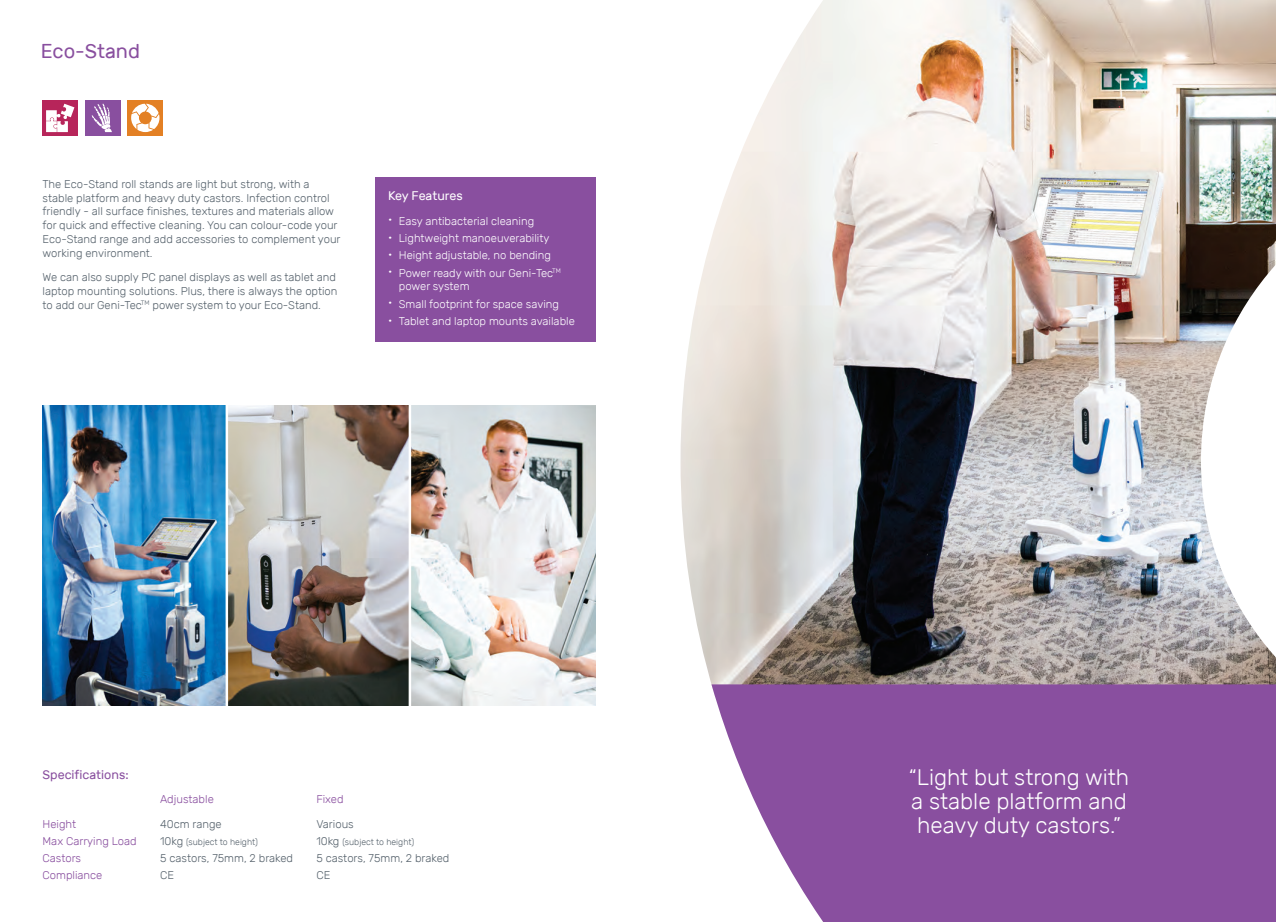
<style>
.page{position:relative;width:1276px;height:922px;background:#fff}
.page>*{position:absolute;margin:0;border:0;box-sizing:border-box;transform-origin:0 0}
.t1{font:300 22.5px/23.8px "Rubik";color:#fff;text-align:justify}
.t2{font:20px "Rubik";color:#894f9f}
.t3{font:12.5px "Rubik";color:#894f9f}
.t4{font:12.5px "Rubik";letter-spacing:-.005em;color:#fff}
.t5{font:300 11.25px/13.8px "Rubik";color:#56626c}
.t6{font:300 11.25px/13.8px "Rubik";color:#fff}
.t7{font:300 11.25px "Rubik";color:#894f9f}
.t8{font:300 8.75px "Rubik";color:#56626c}
.s1{font-size:11.25px}
</style>
<div class="page">
<img style="left:680px;top:0;width:596px;height:684px">
<div style="left:128px;top:100px;width:35px;height:36px;background:#e38024"></div>
<svg style="left:131px;top:104px;width:28px;height:28px"></svg>
<div style="left:43px;top:100px;width:35px;height:36px;background:#b7255a"></div>
<svg style="left:46px;top:104px;width:28px;height:28px"></svg>
<div style="left:85px;top:100px;width:35px;height:36px;background:#894f9f"></div>
<svg style="left:92px;top:104px;width:20px;height:28px"></svg>
<img style="left:43px;top:405px;width:552px;height:300px">
<hr style="left:226px;top:386px;width:2px;height:333px;background:#fff">
<hr style="left:409px;top:391px;width:2px;height:333px;background:#fff">
<div style="left:375px;top:177px;width:220px;height:165px;background:#894f9f"></div>
<svg style="left:711px;top:684px;width:565px;height:237px;background:#935ea7"></svg>
<h2 class="t2" style="left:41px;top:40px;width:101px">Eco-Stand</h2>
<p class="t5" style="left:43px;top:177px;width:299px">The Eco-Stand roll stands are light but strong, with a stable platform and heavy duty castors. Infection control friendly - all surface finishes, textures and materials allow for quick and effective cleaning. You can colour-code your Eco-Stand range and add accessories to complement your working environment.</p>
<p class="t5" style="left:43px;top:270px;width:296px">We can also supply PC panel displays as well as tablet and laptop mounting solutions. Plus, there is always the option to add our Geni-Tec<sup>TM</sup> power system to your Eco-Stand.</p>
<p class="t4" style="left:388px;top:189px;width:76px">Key Features</p>
<p class="t6" style="left:388px;top:214px;width:148px">• Easy antibacterial cleaning</p>
<p class="t6" style="left:388px;top:231px;width:163px">• Lightweight manoeuverability</p>
<p class="t6" style="left:388px;top:248px;width:164px">• Height adjustable, no bending</p>
<p class="t6" style="left:399px;top:266px;width:164px;text-indent:-11px">• Power ready with our Geni-Tec<sup>TM </sup>power system</p>
<p class="t6" style="left:388px;top:297px;width:172px">• Small footprint for space saving</p>
<p class="t6" style="left:388px;top:314px;width:188px">• Tablet and laptop mounts available</p>
<p class="t3" style="left:43px;top:767px;width:88px">Specifications:</p>
<p class="t7" style="left:160px;top:792px;width:55px">Adjustable</p>
<p class="t7" style="left:316px;top:792px;width:29px">Fixed</p>
<p class="t7" style="left:43px;top:817px;width:35px">Height</p>
<p class="t5" style="left:160px;top:816px;width:63px">40cm range</p>
<p class="t5" style="left:316px;top:816px;width:39px">Various</p>
<p class="t7" style="left:43px;top:834px;width:96px">Max Carrying Load</p>
<p class="t8" style="left:160px;top:836px;width:99px"><span class="s1">10kg</span> (subject to height)</p>
<p class="t8" style="left:316px;top:836px;width:99px"><span class="s1">10kg</span> (subject to height)</p>
<p class="t7" style="left:43px;top:851px;width:40px">Castors</p>
<p class="t5" style="left:160px;top:851px;width:134px">5 castors, 75mm, 2 braked</p>
<p class="t5" style="left:316px;top:851px;width:134px">5 castors, 75mm, 2 braked</p>
<p class="t7" style="left:43px;top:869px;width:61px">Compliance</p>
<p class="t5" style="left:160px;top:868px;width:15px">CE</p>
<p class="t5" style="left:316px;top:868px;width:15px">CE</p>
<h1 class="t1" style="left:908px;top:765px;width:222px">“Light but strong with a stable platform and heavy duty castors.”</h1>
</div>
